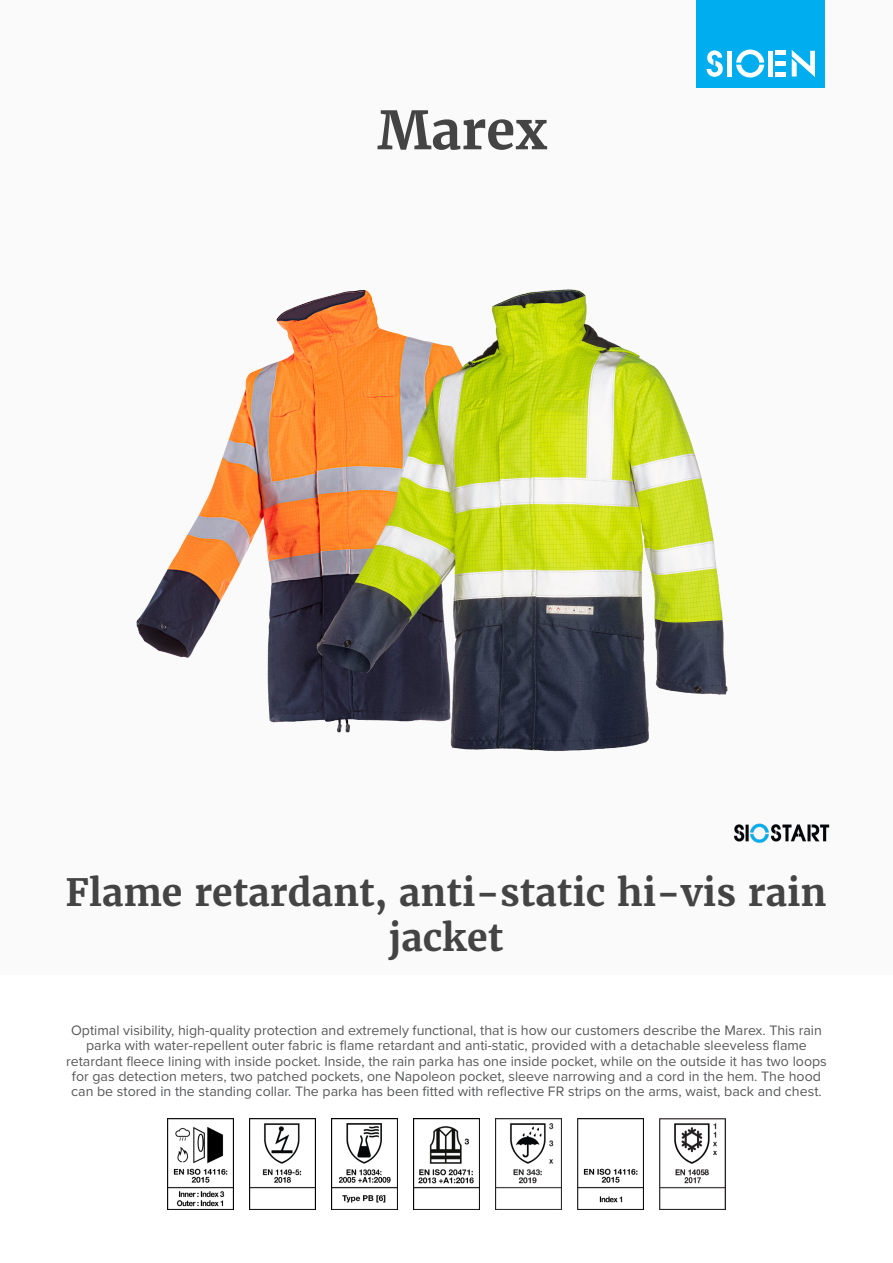
<style>
.page{position:relative;width:893px;height:1263px;background:#fff}
.page>*{position:absolute;margin:0;border:0;box-sizing:border-box;transform-origin:0 0}
.product_name{font:700 52.5px "Merriweather";color:#444}
.product_h2{font:700 37.5px/45px "Merriweather";color:#444;text-align:center}
.product_description{font:14.25px/15.3px "Proxima Nova";color:#57585a;text-align:center}
</style>
<div class="page">
<div style="left:0;top:0;width:893px;height:974px;background:#fafafa"></div>
<div style="left:697px;top:0;width:128px;height:88px;background:#00aeef"></div>
<svg style="left:707px;top:50px;width:16px;height:27px"></svg>
<svg style="left:736px;top:50px;width:28px;height:28px"></svg>
<div style="left:727px;top:51px;width:5px;height:26px;background:#fff"></div>
<div style="left:768px;top:51px;width:5px;height:26px;background:#fff"></div>
<div style="left:775px;top:72px;width:11px;height:5px;background:#fff"></div>
<div style="left:775px;top:61px;width:11px;height:5px;background:#fff"></div>
<hr style="left:775px;top:51px;width:11px;height:4px;background:#fff">
<svg style="left:792px;top:50px;width:23px;height:27px"></svg>
<img style="left:783px;top:824px;width:47px;height:18px">
<img style="left:167px;top:1118px;width:66px;height:92px">
<img style="left:249px;top:1118px;width:66px;height:92px">
<img style="left:331px;top:1118px;width:66px;height:92px">
<img style="left:413px;top:1118px;width:67px;height:92px">
<img style="left:495px;top:1118px;width:67px;height:92px">
<img style="left:577px;top:1118px;width:67px;height:92px">
<img style="left:659px;top:1118px;width:67px;height:92px">
<img style="left:136px;top:306px;width:162px;height:417px">
<img style="left:298px;top:289px;width:485px;height:554px">
<p class="product_name" style="left:377px;top:97px;width:171px">Marex</p>
<p class="product_h2" style="left:65px;top:869px;width:763px">Flame retardant, anti-static hi-vis rain jacket</p>
<p class="product_description" style="left:66px;top:1022px;width:762px">Optimal visibility, high-quality protection and extremely functional, that is how our customers describe the Marex. This rain parka with water-repellent outer fabric is flame retardant and anti-static, provided with a detachable sleeveless flame retardant fleece lining with inside pocket. Inside, the rain parka has one inside pocket, while on the outside it has two loops for gas detection meters, two patched pockets, one Napoleon pocket, sleeve narrowing and a cord in the hem. The hood can be stored in the standing collar. The parka has been fitted with reflective FR strips on the arms, waist, back and chest.</p>
</div>
